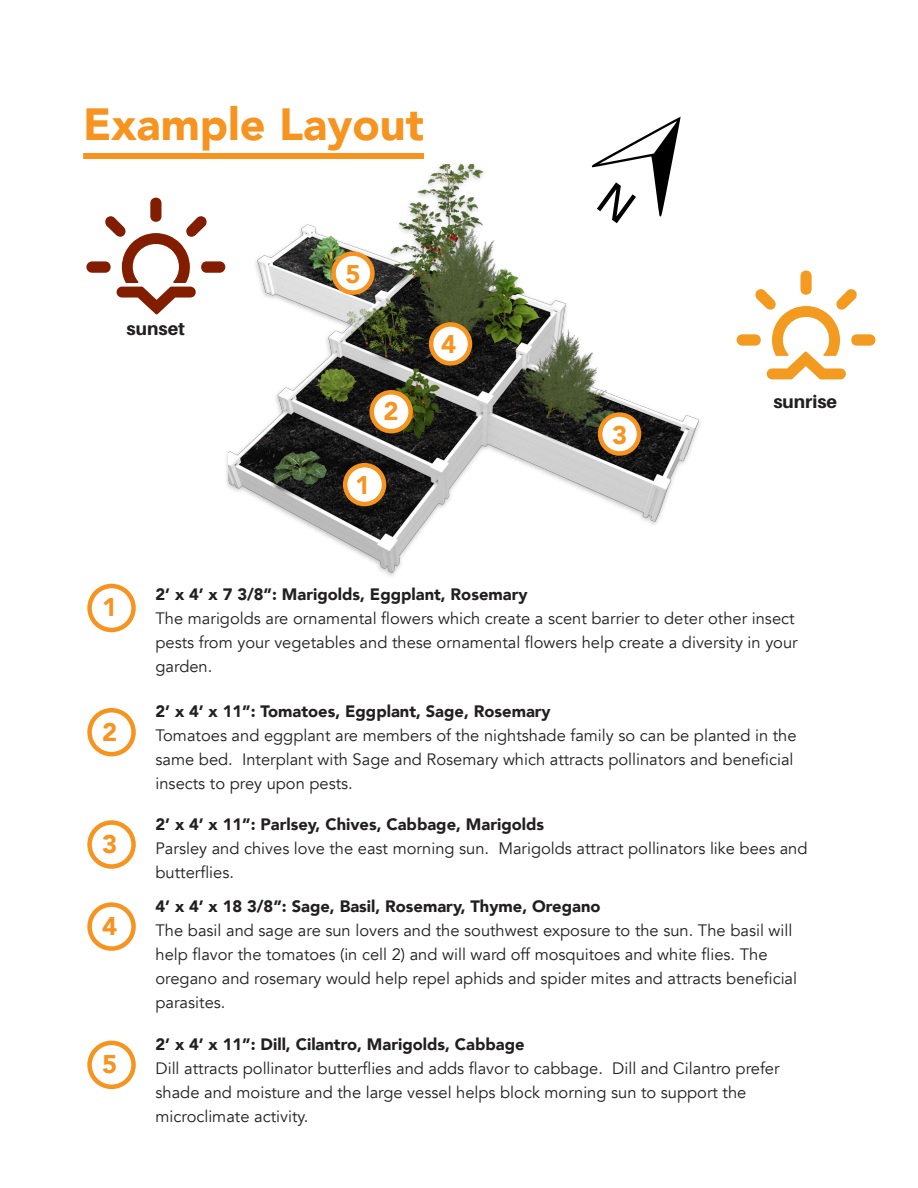
<style>
.page{position:relative;width:918px;height:1188px;background:#fff}
.page>*{position:absolute;margin:0;border:0;box-sizing:border-box;transform-origin:0 0}
.t1{font:900 45px "Avenir";color:#f7941f}
.t2{font:900 25.5px "Avenir";color:#f7941f}
.t3{font:800 18px "Aileron";color:#231f20}
.t4{font:16.5px/24px "Avenir";color:#231f20}
.t5{font:900 16.5px "Avenir";color:#231f20}
</style>
<div class="page">
<img style="left:229px;top:164px;width:471px;height:412px">
<div style="left:345px;top:465px;width:39px;height:39px;background:#fff;border-radius:50%"></div>
<div style="left:343px;top:463px;width:43px;height:43px;border:4px solid #f7941f;border-radius:50%"></div>
<div style="left:372px;top:392px;width:39px;height:39px;background:#fff;border-radius:50%"></div>
<div style="left:370px;top:390px;width:43px;height:43px;border:4px solid #f7941f;border-radius:50%"></div>
<svg style="left:600px;top:415px;width:39px;height:38px"></svg>
<div style="left:598px;top:412px;width:43px;height:44px;border:4px solid #f7941f;border-radius:50%"></div>
<svg style="left:334px;top:254px;width:38px;height:39px"></svg>
<div style="left:331px;top:251px;width:44px;height:44px;border:4px solid #f7941f;border-radius:50%"></div>
<svg style="left:431px;top:324px;width:39px;height:39px"></svg>
<div style="left:429px;top:322px;width:43px;height:44px;border:4px solid #f7941f;border-radius:50%"></div>
<div style="left:87px;top:584px;width:49px;height:48px;border:4px solid #f7941f;border-radius:50%"></div>
<div style="left:87px;top:708px;width:49px;height:48px;border:4px solid #f7941f;border-radius:50%"></div>
<div style="left:87px;top:820px;width:49px;height:49px;border:4px solid #f7941f;border-radius:50%"></div>
<svg style="left:90px;top:905px;width:44px;height:44px"></svg>
<div style="left:87px;top:902px;width:49px;height:49px;border:4px solid #f7941f;border-radius:50%"></div>
<div style="left:87px;top:1041px;width:49px;height:48px;border:4px solid #f7941f;border-radius:50%"></div>
<svg style="left:737px;top:271px;width:138px;height:108px"></svg>
<svg style="left:86px;top:198px;width:139px;height:116px"></svg>
<div style="left:83px;top:153px;width:341px;height:6px;background:#f7941f"></div>
<svg style="left:592px;top:116px;width:89px;height:107px"></svg>
<p class="t1" style="left:83px;top:85px;width:342px">Example Layout</p>
<p class="t3" style="left:127px;top:319px;width:60px">sunset</p>
<p class="t2" style="left:346px;top:252px;width:17px">5</p>
<p class="t2" style="left:384px;top:390px;width:17px">2</p>
<p class="t2" style="left:355px;top:463px;width:17px">1</p>
<p class="t2" style="left:441px;top:322px;width:17px">4</p>
<p class="t2" style="left:612px;top:413px;width:17px">3</p>
<p class="t3" style="left:773px;top:391px;width:65px">sunrise</p>
<p class="t2" style="left:102px;top:586px;width:17px">1</p>
<p class="t2" style="left:102px;top:710px;width:17px">2</p>
<p class="t2" style="left:102px;top:822px;width:17px">3</p>
<p class="t2" style="left:102px;top:904px;width:17px">4</p>
<p class="t2" style="left:102px;top:1043px;width:17px">5</p>
<p class="t5" style="left:156px;top:580px;width:374px">2’ x 4’ x 7 3/8”: Marigolds, Eggplant, Rosemary</p>
<p class="t4" style="left:156px;top:606px;width:644px">The marigolds are ornamental flowers which create a scent barrier to deter other insect pests from your vegetables and these ornamental flowers help create a diversity in your garden.</p>
<p class="t5" style="left:156px;top:698px;width:397px">2’ x 4’ x 11”: Tomatoes, Eggplant, Sage, Rosemary</p>
<p class="t4" style="left:156px;top:724px;width:643px">Tomatoes and eggplant are members of the nightshade family so can be planted in the same bed. Interplant with Sage and Rosemary which attracts pollinators and beneficial insects to prey upon pests.</p>
<p class="t5" style="left:156px;top:810px;width:390px">2’ x 4’ x 11”: Parlsey, Chives, Cabbage, Marigolds</p>
<p class="t4" style="left:156px;top:836px;width:654px">Parsley and chives love the east morning sun. Marigolds attract pollinators like bees and butterflies.</p>
<p class="t5" style="left:156px;top:892px;width:447px">4’ x 4’ x 18 3/8”: Sage, Basil, Rosemary, Thyme, Oregano</p>
<p class="t4" style="left:156px;top:918px;width:643px">The basil and sage are sun lovers and the southwest exposure to the sun. The basil will help flavor the tomatoes (in cell 2) and will ward off mosquitoes and white flies. The oregano and rosemary would help repel aphids and spider mites and attracts beneficial parasites.</p>
<p class="t5" style="left:156px;top:1030px;width:371px">2’ x 4’ x 11”: Dill, Cilantro, Marigolds, Cabbage</p>
<p class="t4" style="left:156px;top:1057px;width:626px">Dill attracts pollinator butterflies and adds flavor to cabbage. Dill and Cilantro prefer shade and moisture and the large vessel helps block morning sun to support the microclimate activity.</p>
</div>
